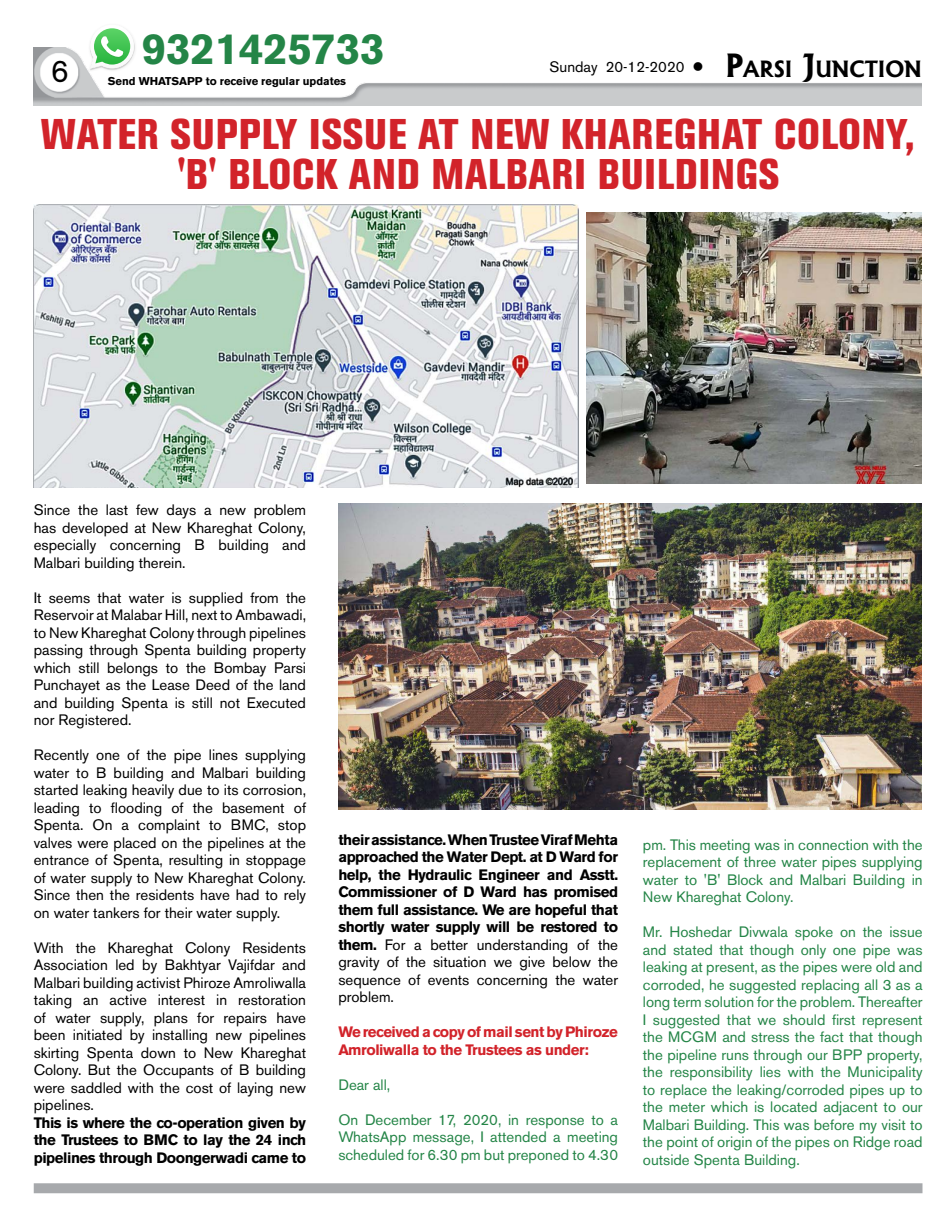
<style>
.page{position:relative;width:945px;height:1215px;background:#fff}
.page>*{position:absolute;margin:0;border:0;box-sizing:border-box;transform-origin:0 0}
.t1{font:700 43.38px "Akzidenz Grotesk BE";color:#248547}
.t2{font:800 condensed 42.5px/40px "Akzidenz Grotesk BE";letter-spacing:.02em;color:#d2232a;text-align:center}
.t3{font:31.25px "Akzidenz Grotesk BE";color:#000}
.t4{font:15px/17.5px "Akzidenz Grotesk BE";color:#000;text-align:justify}
.t5{font:15px/17.5px "Akzidenz Grotesk BE";color:#248547;text-align:justify}
.t6{font:700 15px/17.5px "Akzidenz Grotesk BE";letter-spacing:-.03em;color:#000;text-align:justify}
.t7{font:700 15px/17.5px "Akzidenz Grotesk BE";letter-spacing:-.03em;color:#d2232a}
.t8{font:700 11.25px "Akzidenz Grotesk BE";color:#000}
.s1{font-family:"Albertus";font-weight:700;font-size:30.62px}
.s2{font-family:"Albertus";font-weight:700;font-size:21.5px}
.s3{font-weight:400}
</style>
<div class="page">
<img style="left:34px;top:48px;width:887px;height:58px">
<div style="left:34px;top:1183px;width:888px;height:10px;background:#a7a9ac"></div>
<img style="left:86px;top:48px;width:52px;height:25px">
<img style="left:89px;top:42px;width:46px;height:28px">
<svg style="left:90px;top:28px;width:44px;height:41px"></svg>
<img style="left:34px;top:205px;width:544px;height:283px">
<img style="left:587px;top:213px;width:334px;height:271px">
<img style="left:338px;top:504px;width:583px;height:306px">
<h3 class="t3" style="left:51px;top:52px;width:20px">6</h3>
<h1 class="t1" style="left:142px;top:24px;width:244px">9321425733</h1>
<p class="t8" style="left:108px;top:75px;width:240px">Send WHATSAPP to receive regular updates</p>
<p class="t4" style="left:550px;top:58px;width:374px">Sunday 20-12-2020 ● <span class="s1">P</span><span class="s2">ARSI</span> <span class="s1">J</span><span class="s2">UNCTION</span></p>
<h2 class="t2" style="left:41px;top:114px;width:875px">WATER SUPPLY ISSUE AT NEW KHAREGHAT COLONY, 'B' BLOCK AND MALBARI BUILDINGS</h2>
<p class="t4" style="left:34px;top:501px;width:274px">Since the last few days a new problem has developed at New Khareghat Colony, especially concerning B building and Malbari building therein.</p>
<p class="t4" style="left:34px;top:589px;width:274px">It seems that water is supplied from the Reservoir at Malabar Hill, next to Ambawadi, to New Khareghat Colony through pipelines passing through Spenta building property which still belongs to the Bombay Parsi Punchayet as the Lease Deed of the land and building Spenta is still not Executed nor Registered.</p>
<p class="t4" style="left:34px;top:746px;width:274px">Recently one of the pipe lines supplying water to B building and Malbari building started leaking heavily due to its corrosion, leading to flooding of the basement of Spenta. On a complaint to BMC, stop valves were placed on the pipelines at the entrance of Spenta, resulting in stoppage of water supply to New Khareghat Colony.<br>Since then the residents have had to rely on water tankers for their water supply.</p>
<p class="t4" style="left:34px;top:939px;width:274px">With the Khareghat Colony Residents Association led by Bakhtyar Vajifdar and Malbari building activist Phiroze Amroliwalla taking an active interest in restoration of water supply, plans for repairs have been initiated by installing new pipelines skirting Spenta down to New Khareghat Colony. But the Occupants of B building were saddled with the cost of laying new pipelines.</p>
<p class="t6" style="left:34px;top:1114px;width:274px">This is where the co-operation given by the Trustees to BMC to lay the 24 inch pipelines through Doongerwadi came to</p>
<p class="t6" style="left:338px;top:831px;width:281px">their assistance. When Trustee Viraf Mehta approached the Water Dept. at D Ward for help, the Hydraulic Engineer and Asstt.<br>Commissioner of D Ward has promised them full assistance. We are hopeful that shortly water supply will be restored to them. <span class="s3">For a better understanding of the gravity of the situation we give below the sequence of events concerning the water problem.</span></p>
<p class="t7" style="left:338px;top:1024px;width:281px">We received a copy of mail sent by Phiroze<br>Amroliwalla to the Trustees as under:</p>
<p class="t5" style="left:338px;top:1076px;width:53px">Dear all,</p>
<p class="t5" style="left:338px;top:1111px;width:281px">On December 17, 2020, in response to a WhatsApp message, I attended a meeting scheduled for 6.30 pm but preponed to 4.30</p>
<p class="t5" style="left:643px;top:836px;width:281px">pm. This meeting was in connection with the replacement of three water pipes supplying water to 'B' Block and Malbari Building in New Khareghat Colony.</p>
<p class="t5" style="left:643px;top:923px;width:281px">Mr. Hoshedar Divwala spoke on the issue and stated that though only one pipe was leaking at present, as the pipes were old and corroded, he suggested replacing all 3 as a long term solution for the problem. Thereafter I suggested that we should first represent the MCGM and stress the fact that though the pipeline runs through our BPP property, the responsibility lies with the Municipality to replace the leaking/corroded pipes up to the meter which is located adjacent to our Malbari Building. This was before my visit to the point of origin of the pipes on Ridge road outside Spenta Building.</p>
</div>
